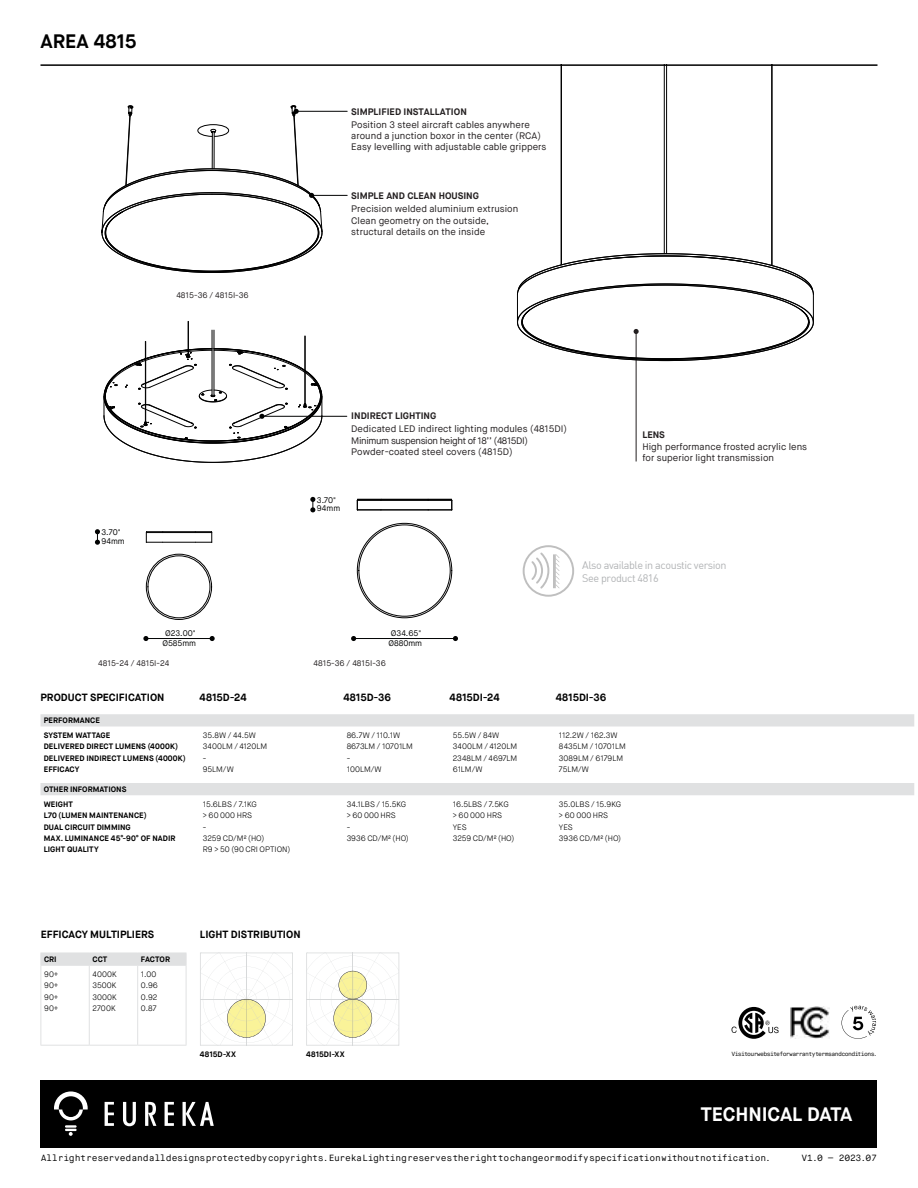
<style>
.page{position:relative;width:918px;height:1188px;background:#fff}
.page>*{position:absolute;margin:0;border:0;box-sizing:border-box;transform-origin:0 0}
.t1{font:700 19.5px "Maison Neue";letter-spacing:-.01em;color:#fff}
.t2{font:700 19.5px "Maison Neue";color:#000}
.t3{font:10.8px/12.9px "DIN";letter-spacing:-.04em;color:#b1b3b5}
.t4{font:700 10.5px "Maison Neue";color:#000}
.t5{font:9.45px/11.4px "Maison Neue";letter-spacing:.005em;color:#231f20}
.t6{font:700 9.45px "Maison Neue";color:#231f20}
.t7{font:9px "Maison Neue";letter-spacing:-.03em;color:#000}
.t8{font:8.1px "Maison Neue";color:#231f20}
.t9{font:8.1px/8.6px "Maison Neue";color:#020303}
.t10{font:300 7.8px/11.4px "Maison Neue";color:#000}
.t11{font:700 7.8px/11.4px "Maison Neue";letter-spacing:.005em;color:#000}
.t12{font:6px "Maison Neue";letter-spacing:-.105em;color:#000}
</style>
<div class="page">
<svg style="left:94px;top:66px;width:578px;height:576px"></svg>
<hr style="left:636px;top:331px;width:1px;height:130px;background:#231f20">
<hr style="left:214px;top:330px;width:1px;height:66px;background:#000">
<hr style="left:212px;top:330px;width:1px;height:66px;background:#000">
<hr style="left:145px;top:341px;width:1px;height:81px;background:#000">
<hr style="left:305px;top:336px;width:1px;height:68px;background:#000">
<hr style="left:188px;top:321px;width:1px;height:33px;background:#000">
<svg style="left:517px;top:253px;width:297px;height:108px"></svg>
<hr style="left:666px;top:64px;width:1px;height:190px;background:#000">
<hr style="left:664px;top:64px;width:1px;height:190px;background:#000">
<hr style="left:772px;top:64px;width:1px;height:201px;background:#000">
<hr style="left:771px;top:64px;width:1px;height:201px;background:#000">
<hr style="left:561px;top:64px;width:1px;height:201px;background:#000">
<svg style="left:95px;top:529px;width:5px;height:16px"></svg>
<hr style="left:146px;top:638px;width:66px;height:1px;background:#020303">
<svg style="left:210px;top:636px;width:5px;height:5px"></svg>
<svg style="left:143px;top:636px;width:5px;height:5px"></svg>
<hr style="left:354px;top:638px;width:101px;height:1px;background:#020303">
<svg style="left:453px;top:636px;width:5px;height:5px"></svg>
<svg style="left:351px;top:636px;width:5px;height:5px"></svg>
<svg style="left:310px;top:497px;width:5px;height:15px"></svg>
<div style="left:146px;top:554px;width:66px;height:66px;border:1px solid #000;border-radius:50%"></div>
<div style="left:148px;top:556px;width:62px;height:62px;border:1px solid #000;border-radius:50%"></div>
<hr style="left:311px;top:195px;width:36px;height:1px;background:#010202">
<hr style="left:296px;top:111px;width:51px;height:1px;background:#010202">
<svg style="left:102px;top:105px;width:220px;height:168px"></svg>
<hr style="left:262px;top:416px;width:85px;height:1px;background:#010202">
<svg style="left:104px;top:348px;width:219px;height:115px"></svg>
<hr style="left:381px;top:510px;width:47px;height:1px;background:#000">
<svg style="left:428px;top:499px;width:25px;height:12px"></svg>
<hr style="left:381px;top:500px;width:47px;height:1px;background:#000">
<hr style="left:381px;top:499px;width:47px;height:1px;background:#000">
<svg style="left:357px;top:499px;width:24px;height:12px"></svg>
<hr style="left:163px;top:542px;width:32px;height:1px;background:#000">
<svg style="left:195px;top:531px;width:18px;height:12px"></svg>
<hr style="left:163px;top:532px;width:32px;height:1px;background:#000">
<hr style="left:163px;top:531px;width:32px;height:1px;background:#000">
<svg style="left:146px;top:531px;width:17px;height:12px"></svg>
<svg style="left:523px;top:545px;width:51px;height:52px"></svg>
<div style="left:40px;top:1080px;width:838px;height:68px;background:#000"></div>
<svg style="left:105px;top:1102px;width:9px;height:24px"></svg>
<svg style="left:165px;top:1102px;width:9px;height:24px"></svg>
<svg style="left:145px;top:1102px;width:11px;height:24px"></svg>
<svg style="left:123px;top:1102px;width:13px;height:24px"></svg>
<svg style="left:183px;top:1102px;width:31px;height:24px"></svg>
<svg style="left:54px;top:1091px;width:34px;height:45px"></svg>
<hr style="left:40px;top:64px;width:838px;height:2px;background:#000">
<svg style="left:732px;top:1007px;width:47px;height:32px"></svg>
<img style="left:791px;top:1006px;width:38px;height:33px">
<svg style="left:842px;top:1006px;width:34px;height:33px"></svg>
<svg style="left:200px;top:953px;width:93px;height:93px"></svg>
<svg style="left:306px;top:953px;width:93px;height:93px"></svg>
<svg style="left:40px;top:714px;width:874px;height:81px"></svg>
<hr style="left:40px;top:965px;width:49px;height:1px;background:#e0e1e2">
<hr style="left:40px;top:966px;width:1px;height:79px;background:#e0e1e2">
<hr style="left:89px;top:965px;width:49px;height:1px;background:#e0e1e2">
<hr style="left:89px;top:966px;width:1px;height:79px;background:#e0e1e2">
<hr style="left:138px;top:965px;width:48px;height:1px;background:#e0e1e2">
<hr style="left:137px;top:966px;width:1px;height:79px;background:#e0e1e2">
<hr style="left:40px;top:1045px;width:49px;height:1px;background:#e0e1e2">
<hr style="left:89px;top:1045px;width:49px;height:1px;background:#e0e1e2">
<hr style="left:138px;top:1045px;width:48px;height:1px;background:#e0e1e2">
<div style="left:40px;top:953px;width:147px;height:12px;background:#e0e1e2"></div>
<hr style="left:186px;top:966px;width:1px;height:79px;background:#e0e1e2">
<hr style="left:40px;top:953px;width:49px;height:1px;background:#e0e1e2">
<hr style="left:89px;top:953px;width:49px;height:1px;background:#e0e1e2">
<hr style="left:138px;top:953px;width:48px;height:1px;background:#e0e1e2">
<h1 class="t2" style="left:40px;top:29px;width:98px">AREA 4815</h1>
<p class="t8" style="left:176px;top:290px;width:74px">4815-36 / 4815I-36</p>
<p class="t6" style="left:351px;top:105px;width:117px">SIMPLIFIED INSTALLATION</p>
<p class="t5" style="left:351px;top:119px;width:197px">Position 3 steel aircraft cables anywhere around a junction boxor in the center (RCA)<br>Easy levelling with adjustable cable grippers</p>
<p class="t6" style="left:351px;top:190px;width:129px">SIMPLE AND CLEAN HOUSING</p>
<p class="t5" style="left:351px;top:204px;width:169px">Precision welded aluminium extrusion<br>Clean geometry on the outside, structural details on the inside</p>
<p class="t9" style="left:102px;top:528px;width:25px">3.70"<br>94mm</p>
<p class="t6" style="left:351px;top:410px;width:87px">INDIRECT LIGHTING</p>
<p class="t5" style="left:351px;top:424px;width:217px">Dedicated LED indirect lighting modules (4815DI)<br>Minimum suspension height of 18’’ (4815DI)<br>Powder-coated steel covers (4815D)</p>
<p class="t9" style="left:317px;top:496px;width:25px">3.70"<br>94mm</p>
<p class="t6" style="left:642px;top:428px;width:24px">LENS</p>
<p class="t5" style="left:642px;top:441px;width:166px">High performance frosted acrylic lens for superior light transmission</p>
<p class="t3" style="left:582px;top:558px;width:146px">Also available in acoustic version<br>See product 4816</p>
<p class="t9" style="left:162px;top:628px;width:35px;line-height:10.2px;text-align:center">Ø23.00"<br>Ø585mm</p>
<p class="t9" style="left:388px;top:628px;width:35px;line-height:10.2px;text-align:center">Ø34.65"<br>Ø880mm</p>
<p class="t8" style="left:98px;top:658px;width:73px">4815-24 / 4815I-24</p>
<p class="t8" style="left:313px;top:658px;width:74px">4815-36 / 4815I-36</p>
<p class="t4" style="left:40px;top:691px;width:126px">PRODUCT SPECIFICATION</p>
<p class="t4" style="left:200px;top:691px;width:49px">4815D-24</p>
<p class="t4" style="left:343px;top:691px;width:49px">4815D-36</p>
<p class="t4" style="left:450px;top:691px;width:52px">4815DI-24</p>
<p class="t4" style="left:556px;top:691px;width:52px">4815DI-36</p>
<p class="t11" style="left:44px;top:713px;width:68px;line-height:14.7px">PERFORMANCE<br>SYSTEM WATTAGE</p>
<p class="t11" style="left:44px;top:741px;width:144px">DELIVERED DIRECT LUMENS (4000K)<br>DELIVERED INDIRECT LUMENS (4000K)<br>EFFICACY</p>
<p class="t10" style="left:203px;top:730px;width:66px">35.8W / 44.5W<br>3400LM / 4120LM -<br>95LM/W</p>
<p class="t10" style="left:347px;top:730px;width:68px">86.7W / 110.1W<br>8673LM / 10701LM -<br>100LM/W</p>
<p class="t10" style="left:453px;top:730px;width:66px">55.5W / 84W<br>3400LM / 4120LM<br>2348LM / 4697LM<br>61LM/W</p>
<p class="t10" style="left:559px;top:730px;width:68px">112.2W / 162.3W<br>8435LM / 10701LM<br>3089LM / 6179LM<br>75LM/W</p>
<p class="t11" style="left:44px;top:782px;width:84px;line-height:14.7px">OTHER INFORMATIONS<br>WEIGHT</p>
<p class="t11" style="left:44px;top:810px;width:133px">L70 (LUMEN MAINTENANCE)<br>DUAL CIRCUIT DIMMING<br>MAX. LUMINANCE 45°-90° OF NADIR<br>LIGHT QUALITY</p>
<p class="t10" style="left:203px;top:799px;width:89px">15.6LBS / 7.1KG<br>&gt; 60 000 HRS<br>-<br>3259 CD/M2 (HO)<br>R9 &gt; 50 (90 CRI OPTION)</p>
<p class="t10" style="left:347px;top:799px;width:64px">34.1LBS / 15.5KG &gt; 60 000 HRS<br>-<br>3936 CD/M2 (HO)</p>
<p class="t10" style="left:453px;top:799px;width:63px">16.5LBS / 7.5KG &gt; 60 000 HRS<br>YES<br>3259 CD/M2 (HO)</p>
<p class="t10" style="left:559px;top:799px;width:64px">35.0LBS / 15.9KG &gt; 60 000 HRS<br>YES<br>3936 CD/M2 (HO)</p>
<p class="t4" style="left:41px;top:928px;width:115px">EFFICACY MULTIPLIERS</p>
<p class="t11" style="left:44px;top:954px;width:14px">CRI</p>
<p class="t11" style="left:93px;top:954px;width:16px">CCT</p>
<p class="t11" style="left:141px;top:954px;width:31px">FACTOR</p>
<p class="t10" style="left:44px;top:968px;width:16px;text-align:justify">90+ 90+ 90+ 90+</p>
<p class="t10" style="left:93px;top:968px;width:26px;text-align:justify">4000K 3500K 3000K 2700K</p>
<p class="t10" style="left:141px;top:968px;width:18px">1.00<br>0.96<br>0.92<br>0.87</p>
<p class="t4" style="left:200px;top:928px;width:102px">LIGHT DISTRIBUTION</p>
<p class="t11" style="left:200px;top:1049px;width:37px">4815D-XX</p>
<p class="t11" style="left:306px;top:1049px;width:40px">4815DI-XX</p>
<p class="t12" style="left:732px;top:1050px;width:147px">Visit our website for warranty terms and conditions.</p>
<h1 class="t1" style="left:701px;top:1101px;width:153px">TECHNICAL DATA</h1>
<p class="t7" style="left:41px;top:1152px;width:732px">All right reserved and all designs protected by copyrights. Eureka Lighting reserves the right to change or modify specification without notification.</p>
<p class="t7" style="left:801px;top:1152px;width:77px">V1.0 — 2023.07</p>
</div>
